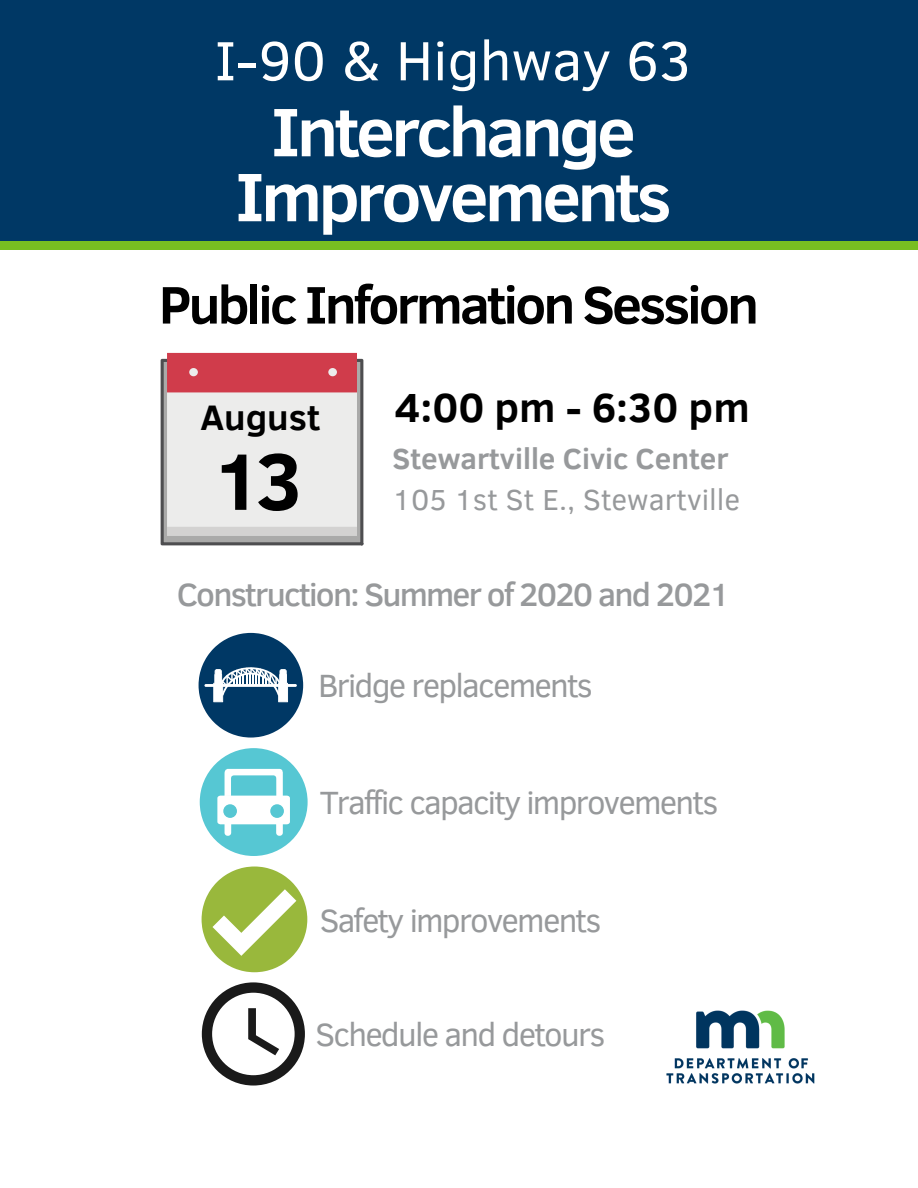
<style>
.page{position:relative;width:918px;height:1188px;background:#fff}
.page>*{position:absolute;margin:0;border:0;box-sizing:border-box;transform-origin:0 0}
.t1{font:700 81.75px "Clear Sans";color:#000}
.t2{font:700 69.9px/64.9px "Clear Sans";letter-spacing:-.055em;color:#fff;text-align:center}
.t3{font:56.4px "Clear Sans";color:#fff}
.t4{font:700 53.85px "Clear Sans";letter-spacing:-.055em;color:#000}
.t5{font:700 41.7px "Clear Sans";color:#000}
.t6{font:700 36.3px "Clear Sans";color:#000}
.t7{font:33px "Clear Sans";letter-spacing:-.055em;color:#97999b}
.t8{font:500 33px "Clear Sans";letter-spacing:-.055em;color:#97999b}
.t9{font:700 29.7px "Clear Sans";color:#97999b}
.t10{font:29.7px "Clear Sans";color:#97999b}
</style>
<div class="page">
<svg style="left:199px;top:633px;width:104px;height:105px"></svg>
<svg style="left:161px;top:359px;width:203px;height:186px;background:#878787"></svg>
<div style="left:167px;top:384px;width:190px;height:152px;background:#ececeb"></div>
<div style="left:167px;top:527px;width:190px;height:9px;background:#d3d2d1"></div>
<div style="left:167px;top:353px;width:190px;height:39px;background:#d03c4b"></div>
<div style="left:189px;top:368px;width:9px;height:8px;background:#ececeb;border-radius:50%"></div>
<div style="left:328px;top:368px;width:9px;height:8px;background:#ececeb;border-radius:50%"></div>
<div style="left:0;top:0;width:918px;height:249px;background:#78be21"></div>
<div style="left:0;top:0;width:918px;height:241px;background:#003865"></div>
<svg style="left:202px;top:982px;width:103px;height:104px"></svg>
<svg style="left:200px;top:748px;width:108px;height:108px"></svg>
<svg style="left:202px;top:867px;width:105px;height:105px"></svg>
<img style="left:666px;top:1010px;width:149px;height:74px">
<h3 class="t3" style="left:215px;top:20px;width:478px">I-90 &amp; Highway 63</h3>
<h2 class="t2" style="left:235px;top:96px;width:438px">Interchange<br>Improvements</h2>
<h3 class="t4" style="left:159px;top:266px;width:602px">Public Information Session</h3>
<p class="t6" style="left:200px;top:391px;width:121px">August</p>
<h1 class="t1" style="left:212px;top:422px;width:93px">13</h1>
<p class="t5" style="left:394px;top:377px;width:357px">4:00 pm - 6:30 pm</p>
<p class="t9" style="left:393px;top:437px;width:338px">Stewartville Civic Center</p>
<p class="t10" style="left:393px;top:478px;width:349px">105 1st St E., Stewartville</p>
<p class="t8" style="left:177px;top:571px;width:555px">Construction: Summer of 2020 and 2021</p>
<p class="t7" style="left:318px;top:662px;width:276px">Bridge replacements</p>
<p class="t7" style="left:320px;top:779px;width:400px">Traffic capacity improvements</p>
<p class="t7" style="left:320px;top:896px;width:283px">Safety improvements</p>
<p class="t7" style="left:316px;top:1011px;width:291px">Schedule and detours</p>
</div>
